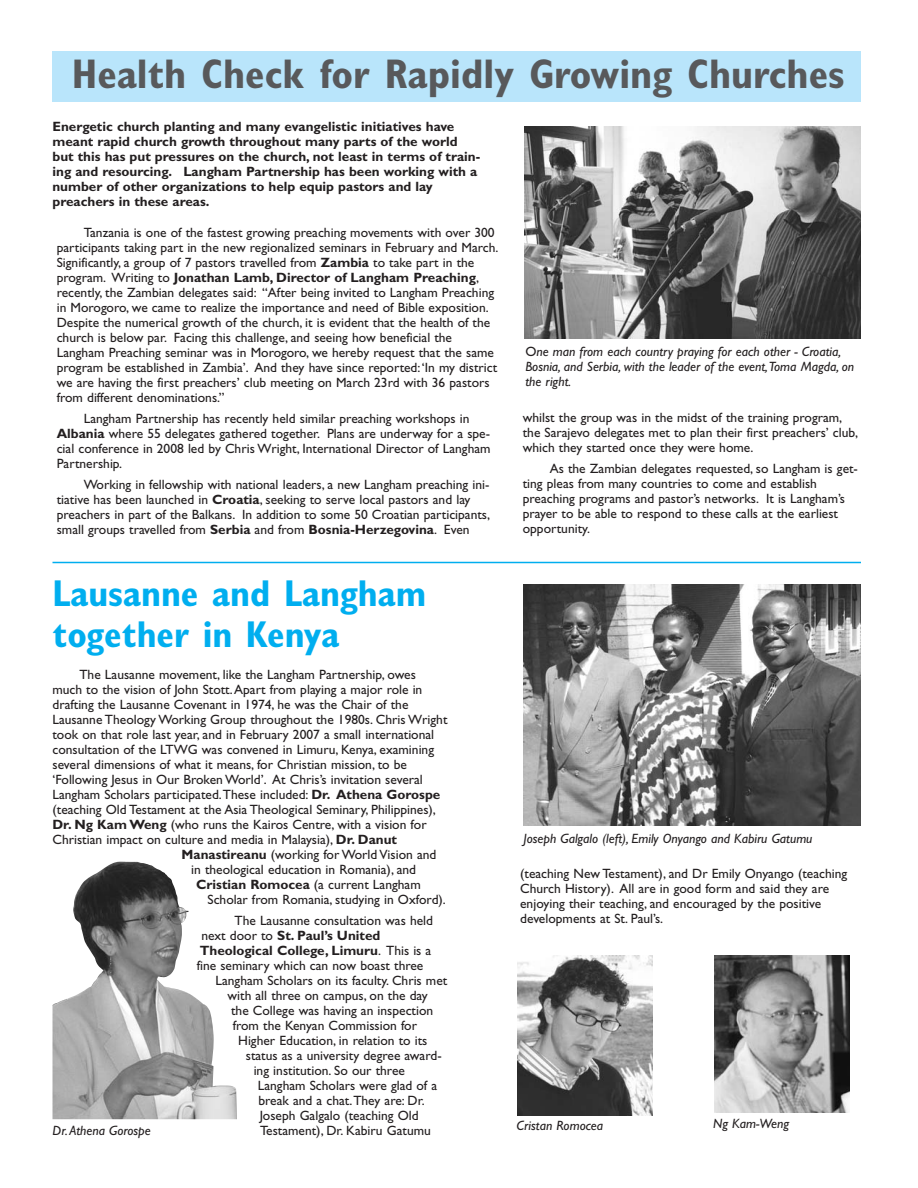
<style>
.page{position:relative;width:918px;height:1188px;background:#fff}
.page>*{position:absolute;margin:0;border:0;box-sizing:border-box;transform-origin:0 0}
.t1{font:700 condensed 41.55px "Gill Sans";color:#58595b}
.t2{font:700 condensed 37.5px/40.5px "Gill Sans";color:#00aeef}
.t3{font:13.5px/15px "Gill Sans";color:#231f20}
.t4{font:700 13.5px/15px "Gill Sans";color:#231f20}
.t5{font:italic 13.5px/15px "Gill Sans";color:#231f20}
.s1{font-weight:700}
.s2{font-style:normal}
.s3{font-weight:400}
</style>
<div class="page">
<div style="left:52px;top:51px;width:809px;height:50px;background:#b9e5fb"></div>
<img style="left:525px;top:126px;width:336px;height:212px">
<hr style="left:52px;top:562px;width:809px;height:1px;background:#00aeef">
<img style="left:518px;top:955px;width:135px;height:160px">
<img style="left:714px;top:956px;width:136px;height:157px">
<img style="left:524px;top:584px;width:337px;height:242px">
<img style="left:52px;top:862px;width:185px;height:257px">
<h1 class="t1" style="left:72px;top:60px;width:774px">Health Check for Rapidly Growing Churches</h1>
<p class="t4" style="left:52px;top:121px;width:429px">Energetic church planting and many evangelistic initiatives have meant rapid church growth throughout many parts of the world but this has put pressures on the church, not least in terms of train&shy;ing and resourcing. Langham Partnership has been working with a number of other organizations to help equip pastors and lay preachers in these areas.</p>
<p class="t3" style="left:57px;top:227px;width:443px;text-indent:27px">Tanzania is one of the fastest growing preaching movements with over 300 participants taking part in the new regionalized seminars in February and March.<br>Significantly, a group of 7 pastors travelled from <span class="s1">Zambia</span> to take part in the program. Writing to <span class="s1">Jonathan Lamb, Director of Langham Preaching</span>, recently, the Zambian delegates said: “After being invited to Langham Preaching in Morogoro, we came to realize the importance and need of Bible exposition.<br>Despite the numerical growth of the church, it is evident that the health of the church is below par. Facing this challenge, and seeing how beneficial the Langham Preaching seminar was in Morogoro, we hereby request that the same program be established in Zambia’. And they have since reported:‘In my district we are having the first preachers’ club meeting on March 23rd with 36 pastors from different denominations.”</p>
<p class="t3" style="left:57px;top:413px;width:435px;text-indent:27px">Langham Partnership has recently held similar preaching workshops in <span class="s1">Albania</span> where 55 delegates gathered together. Plans are underway for a spe&shy;cial conference in 2008 led by Chris Wright, International Director of Langham Partnership.</p>
<p class="t3" style="left:57px;top:479px;width:435px;text-indent:27px">Working in fellowship with national leaders, a new Langham preaching ini&shy;tiative has been launched in <span class="s1">Croatia</span>, seeking to serve local pastors and lay preachers in part of the Balkans. In addition to some 50 Croatian participants, small groups travelled from <span class="s1">Serbia</span> and from <span class="s1">Bosnia-Herzegovina</span>. Even</p>
<p class="t5" style="left:525px;top:346px;width:330px"><span class="s2">O</span>ne man from each country praying for each other - Croatia,<br>Bosnia, and Serbia, with the leader of the event,Toma Magda, on the right.</p>
<p class="t3" style="left:523px;top:411px;width:337px">whilst the group was in the midst of the training program, the Sarajevo delegates met to plan their first preachers’ club, which they started once they were home.</p>
<p class="t3" style="left:523px;top:462px;width:337px;text-indent:27px">As the Zambian delegates requested, so Langham is get&shy;ting pleas from many countries to come and establish preaching programs and pastor’s networks. It is Langham’s prayer to be able to respond to these calls at the earliest opportunity.</p>
<h2 class="t2" style="left:52px;top:577px;width:375px">Lausanne and Langham together in Kenya</h2>
<p class="t3" style="left:79px;top:668px;width:338px">The Lausanne movement, like the Langham Partnership, owes</p>
<p class="t3" style="left:52px;top:683px;width:371px">much to the vision of John Stott.Apart from playing a major role in</p>
<p class="t3" style="left:52px;top:698px;width:358px">drafting the Lausanne Covenant in 1974, he was the Chair of the</p>
<p class="t3" style="left:52px;top:713px;width:397px">Lausanne Theology Working Group throughout the 1980s. Chris Wright</p>
<p class="t3" style="left:52px;top:728px;width:383px">took on that role last year, and in February 2007 a small international</p>
<p class="t3" style="left:52px;top:743px;width:383px">consultation of the LTWG was convened in Limuru, Kenya, examining</p>
<p class="t3" style="left:52px;top:758px;width:356px">several dimensions of what it means, for Christian mission, to be</p>
<p class="t3" style="left:52px;top:773px;width:372px">‘Following Jesus in Our Broken World’. At Chris’s invitation several</p>
<p class="t3" style="left:52px;top:788px;width:389px">Langham Scholars participated.These included: <span class="s1">Dr. Athena Gorospe</span></p>
<p class="t3" style="left:52px;top:803px;width:385px">(teaching Old Testament at the Asia Theological Seminary, Philippines),</p>
<p class="t3" style="left:52px;top:818px;width:376px"><span class="s1">Dr. Ng Kam Weng</span> (who runs the Kairos Centre, with a vision for</p>
<p class="t3" style="left:52px;top:833px;width:346px">Christian impact on culture and media in Malaysia), <span class="s1">Dr. Danut</span></p>
<p class="t3" style="left:182px;top:848px;width:256px"><span class="s1">Manastireanu</span> (working for World Vision and</p>
<p class="t3" style="left:191px;top:863px;width:226px">in theological education in Romania), and</p>
<p class="t3" style="left:196px;top:878px;width:226px"><span class="s1">Cristian Romocea</span> (a current Langham</p>
<p class="t3" style="left:208px;top:893px;width:240px">Scholar from Romania, studying in Oxford).</p>
<p class="t3" style="left:235px;top:914px;width:200px">The Lausanne consultation was held</p>
<p class="t4" style="left:201px;top:929px;width:180px"><span class="s3">next door to</span> St. Paul’s United</p>
<p class="t4" style="left:200px;top:944px;width:233px">Theological College, Limuru<span class="s3">. This is a</span></p>
<p class="t3" style="left:197px;top:959px;width:228px">fine seminary which can now boast three</p>
<p class="t3" style="left:216px;top:974px;width:233px">Langham Scholars on its faculty. Chris met</p>
<p class="t3" style="left:228px;top:989px;width:202px">with all three on campus, on the day</p>
<p class="t3" style="left:231px;top:1004px;width:204px">the College was having an inspection</p>
<p class="t3" style="left:233px;top:1019px;width:186px">from the Kenyan Commission for</p>
<p class="t3" style="left:238px;top:1034px;width:191px">Higher Education, in relation to its</p>
<p class="t3" style="left:246px;top:1049px;width:197px">status as a university degree award-</p>
<p class="t3" style="left:254px;top:1064px;width:153px">ing institution. So our three</p>
<p class="t3" style="left:258px;top:1079px;width:181px">Langham Scholars were glad of a</p>
<p class="t3" style="left:258px;top:1094px;width:168px">break and a chat.They are: Dr.</p>
<p class="t3" style="left:260px;top:1109px;width:160px">Joseph Galgalo (teaching Old</p>
<p class="t3" style="left:260px;top:1124px;width:172px">Testament), Dr. Kabiru Gatumu</p>
<p class="t5" style="left:53px;top:1124px;width:100px">Dr.Athena Gorospe</p>
<p class="t5" style="left:524px;top:833px;width:291px">Joseph Galgalo (left), Emily Onyango and Kabiru Gatumu</p>
<p class="t3" style="left:520px;top:868px;width:329px">(teaching New Testament), and Dr Emily Onyango (teaching Church History). All are in good form and said they are enjoying their teaching, and encouraged by the positive developments at St. Paul’s.</p>
<p class="t5" style="left:517px;top:1119px;width:88px">Cristan Romocea</p>
<p class="t5" style="left:713px;top:1118px;width:77px">Ng Kam-Weng</p>
</div>
